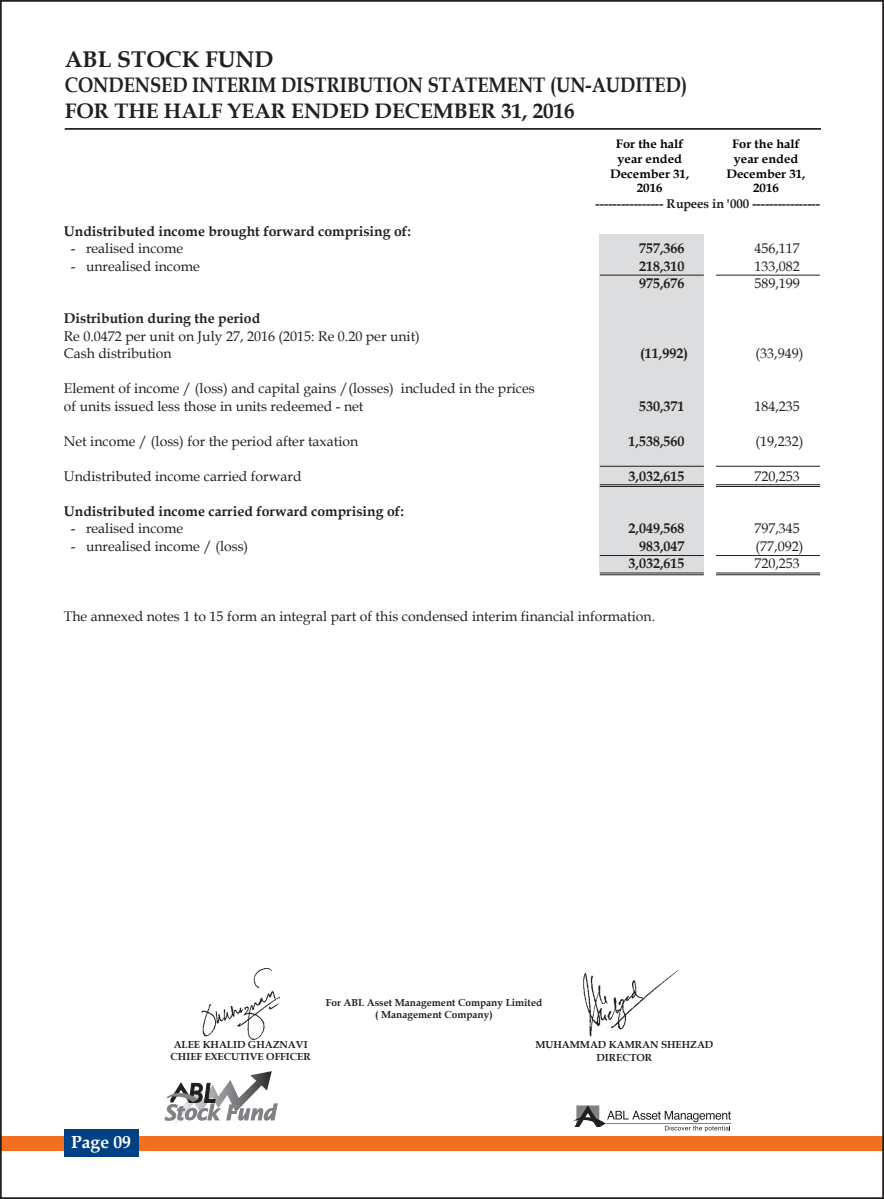
<style>
.page{position:relative;width:884px;height:1199px;background:#fff}
.page>*{position:absolute;margin:0;border:0;box-sizing:border-box;transform-origin:0 0}
.t1{font:700 22.75px "Book Antiqua";color:#231f20}
.t2{font:700 21px/25.2px "Book Antiqua";color:#231f20;scale:.87 1}
.t3{font:700 17.5px "Book Antiqua";color:#fff}
.t4{font:14px/17.5px "Book Antiqua";color:#231f20}
.t5{font:700 14px "Book Antiqua";color:#231f20}
.t6{font:700 12.78px "Book Antiqua";color:#231f20}
.t7{font:700 12.25px/14.7px "Book Antiqua";color:#010101;text-align:center;scale:1.05 1}
.t8{font:700 10.15px/12.1px "Book Antiqua";color:#231f20;text-align:center}
</style>
<div class="page">
<div style="left:599px;top:234px;width:105px;height:338px;background:#dcddde"></div>
<hr style="left:600px;top:275px;width:104px;height:1px;background:#231f20">
<hr style="left:716px;top:275px;width:104px;height:1px;background:#231f20">
<hr style="left:600px;top:466px;width:104px;height:1px;background:#231f20">
<hr style="left:716px;top:466px;width:104px;height:1px;background:#231f20">
<hr style="left:600px;top:484px;width:104px;height:1px;background:#231f20">
<hr style="left:716px;top:484px;width:104px;height:1px;background:#231f20">
<hr style="left:600px;top:486px;width:104px;height:1px;background:#231f20">
<hr style="left:716px;top:486px;width:104px;height:1px;background:#231f20">
<hr style="left:600px;top:572px;width:104px;height:1px;background:#231f20">
<hr style="left:716px;top:572px;width:104px;height:1px;background:#231f20">
<hr style="left:600px;top:555px;width:104px;height:1px;background:#231f20">
<hr style="left:716px;top:555px;width:104px;height:1px;background:#231f20">
<hr style="left:600px;top:574px;width:104px;height:1px;background:#231f20">
<hr style="left:716px;top:574px;width:104px;height:1px;background:#231f20">
<div style="left:1px;top:1136px;width:882px;height:14px;background:#f36f21"></div>
<svg style="left:572px;top:1105px;width:159px;height:26px"></svg>
<svg style="left:164px;top:1071px;width:113px;height:52px"></svg>
<div style="left:64px;top:1130px;width:74px;height:27px;background:#004185"></div>
<hr style="left:65px;top:128px;width:756px;height:1px;background:#231f20">
<img style="left:201px;top:968px;width:79px;height:72px">
<img style="left:583px;top:970px;width:95px;height:67px">
<h1 class="t1" style="left:65px;top:44px;width:210px">ABL STOCK FUND</h1>
<h2 class="t2" style="left:65px;top:73px;width:717px">CONDENSED INTERIM DISTRIBUTION STATEMENT (UN-AUDITED)<br>FOR THE HALF YEAR ENDED DECEMBER 31, 2016</h2>
<p class="t7" style="left:610px;top:137px;width:77px">For the half year ended<br>December 31,<br>2016</p>
<p class="t7" style="left:726px;top:137px;width:77px">For the half year ended<br>December 31,<br>2016</p>
<p class="t6" style="left:595px;top:195px;width:226px">---------------- Rupees in '000 ----------------</p>
<p class="t5" style="left:64px;top:221px;width:348px">Undistributed income brought forward comprising of:</p>
<p class="t4" style="left:71px;top:239px;width:114px">- realised income</p>
<p class="t5" style="left:639px;top:239px;width:47px">757,366</p>
<p class="t4" style="left:754px;top:239px;width:47px">456,117</p>
<p class="t4" style="left:71px;top:257px;width:130px">- unrealised income</p>
<p class="t5" style="left:639px;top:256px;width:47px">218,310</p>
<p class="t4" style="left:754px;top:257px;width:47px">133,082</p>
<p class="t5" style="left:639px;top:274px;width:47px">975,676</p>
<p class="t4" style="left:754px;top:274px;width:47px">589,199</p>
<p class="t5" style="left:64px;top:309px;width:198px">Distribution during the period</p>
<p class="t4" style="left:64px;top:327px;width:357px">Re 0.0472 per unit on July 27, 2016 (2015: Re 0.20 per unit)<br>Cash distribution</p>
<p class="t5" style="left:640px;top:344px;width:49px">(11,992)</p>
<p class="t4" style="left:755px;top:344px;width:49px">(33,949)</p>
<p class="t4" style="left:64px;top:379px;width:472px">Element of income / (loss) and capital gains /(losses) included in the prices of units issued less those in units redeemed - net</p>
<p class="t5" style="left:639px;top:396px;width:47px">530,371</p>
<p class="t4" style="left:754px;top:397px;width:47px">184,235</p>
<p class="t4" style="left:64px;top:432px;width:296px">Net income / (loss) for the period after taxation</p>
<p class="t5" style="left:628px;top:431px;width:57px">1,538,560</p>
<p class="t4" style="left:755px;top:432px;width:49px">(19,232)</p>
<p class="t4" style="left:64px;top:467px;width:239px">Undistributed income carried forward</p>
<p class="t5" style="left:628px;top:466px;width:57px">3,032,615</p>
<p class="t4" style="left:754px;top:467px;width:47px">720,253</p>
<p class="t5" style="left:64px;top:501px;width:341px">Undistributed income carried forward comprising of:</p>
<p class="t4" style="left:71px;top:519px;width:114px">- realised income</p>
<p class="t5" style="left:628px;top:519px;width:57px">2,049,568</p>
<p class="t4" style="left:754px;top:519px;width:47px">797,345</p>
<p class="t4" style="left:71px;top:537px;width:179px">- unrealised income / (loss)</p>
<p class="t5" style="left:639px;top:536px;width:47px">983,047</p>
<p class="t4" style="left:755px;top:537px;width:49px">(77,092)</p>
<p class="t5" style="left:628px;top:554px;width:57px">3,032,615</p>
<p class="t4" style="left:754px;top:554px;width:47px">720,253</p>
<p class="t4" style="left:64px;top:607px;width:593px">The annexed notes 1 to 15 form an integral part of this condensed interim financial information.</p>
<p class="t8" style="left:326px;top:996px;width:218px">For ABL Asset Management Company Limited ( Management Company)</p>
<p class="t3" style="left:71px;top:1130px;width:61px">Page 09</p>
<p class="t8" style="left:171px;top:1038px;width:142px">ALEE KHALID GHAZNAVI<br>CHIEF EXECUTIVE OFFICER</p>
<p class="t8" style="left:535px;top:1037px;width:179px;line-height:13px">MUHAMMAD KAMRAN SHEHZAD<br>DIRECTOR</p>
</div>
